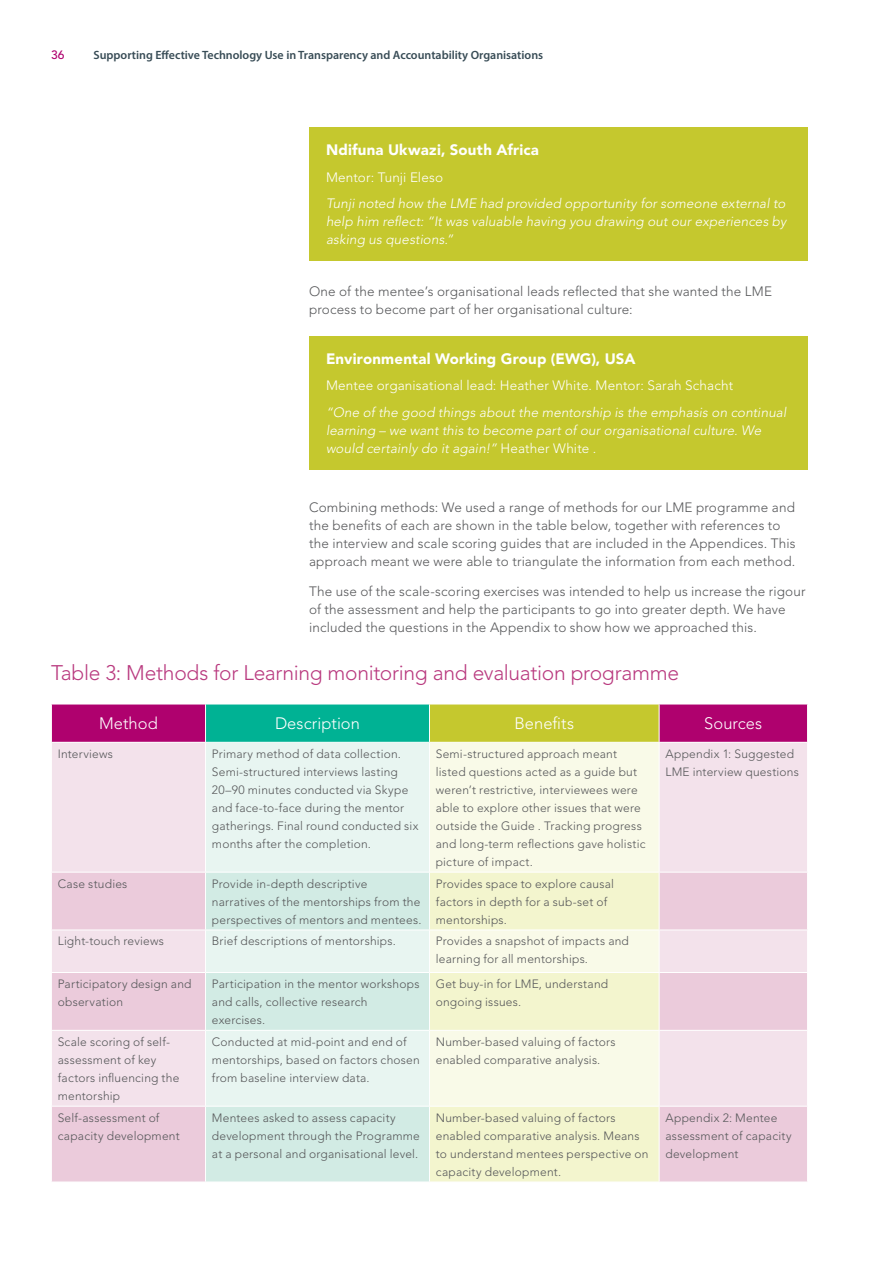
<style>
.page{position:relative;width:893px;height:1263px;background:#fff}
.page>*{position:absolute;margin:0;border:0;box-sizing:border-box;transform-origin:0 0}
.t1{font:300 21px "Avenir LT Std";letter-spacing:-.015em;color:#b93a7f}
.t2{font:300 16.5px "Avenir LT Std";letter-spacing:.005em;color:#fff}
.t3{font:900 15px "Avenir LT Std";letter-spacing:.01em;color:#fff}
.t4{font:300 13.5px/18px "Avenir LT Std";letter-spacing:.01em;color:#57585a}
.t5{font:italic 300 13.5px/18px "Avenir LT Std";letter-spacing:.01em;color:#fff;text-align:justify}
.t6{font:300 13.5px "Avenir LT Std";letter-spacing:.01em;color:#fff}
.t7{font:300 12px/18px "Avenir LT Std";letter-spacing:.015em;color:#57585a}
.t8{font:600 12px "Myriad Pro";color:#384c56}
.t9{font:500 12px "Avenir LT Std";color:#af016e}
.s1{font-style:normal}
</style>
<div class="page">
<div style="left:309px;top:128px;width:499px;height:133px;background:#c5c82e"></div>
<div style="left:309px;top:336px;width:499px;height:134px;background:#c5c82e"></div>
<div style="left:52px;top:705px;width:755px;height:37px;background:#af016e"></div>
<div style="left:206px;top:704px;width:223px;height:38px;background:#00b294"></div>
<div style="left:429px;top:704px;width:230px;height:38px;background:#c5c82e"></div>
<div style="left:52px;top:743px;width:755px;height:129px;background:#f3e2eb"></div>
<div style="left:206px;top:743px;width:223px;height:129px;background:#e8f5f1"></div>
<div style="left:430px;top:743px;width:229px;height:129px;background:#f9fae8"></div>
<svg style="left:52px;top:873px;width:755px;height:308px;fill:#ebcbdb"></svg>
<svg style="left:206px;top:873px;width:223px;height:308px;fill:#d2ebe4"></svg>
<svg style="left:430px;top:873px;width:229px;height:308px;fill:#f3f5ce"></svg>
<hr style="left:206px;top:704px;width:223px;height:1px;background:#fff">
<hr style="left:205px;top:704px;width:1px;height:38px;background:#fff">
<hr style="left:429px;top:704px;width:230px;height:1px;background:#fff">
<hr style="left:429px;top:704px;width:1px;height:38px;background:#fff">
<hr style="left:659px;top:704px;width:1px;height:38px;background:#fff">
<hr style="left:205px;top:743px;width:1px;height:129px;background:#fff">
<hr style="left:429px;top:743px;width:1px;height:129px;background:#fff">
<hr style="left:659px;top:743px;width:1px;height:129px;background:#fff">
<hr style="left:205px;top:872px;width:1px;height:57px;background:#fff">
<hr style="left:429px;top:872px;width:1px;height:57px;background:#fff">
<hr style="left:659px;top:872px;width:1px;height:57px;background:#fff">
<hr style="left:51px;top:929px;width:155px;height:1px;background:#fff">
<hr style="left:206px;top:929px;width:223px;height:1px;background:#fff">
<hr style="left:205px;top:930px;width:1px;height:42px;background:#fff">
<hr style="left:429px;top:929px;width:230px;height:1px;background:#fff">
<hr style="left:429px;top:930px;width:1px;height:42px;background:#fff">
<hr style="left:659px;top:929px;width:149px;height:1px;background:#fff">
<hr style="left:659px;top:930px;width:1px;height:42px;background:#fff">
<hr style="left:51px;top:972px;width:155px;height:1px;background:#fff">
<hr style="left:206px;top:972px;width:223px;height:1px;background:#fff">
<hr style="left:205px;top:973px;width:1px;height:57px;background:#fff">
<hr style="left:429px;top:972px;width:230px;height:1px;background:#fff">
<hr style="left:429px;top:973px;width:1px;height:57px;background:#fff">
<hr style="left:659px;top:972px;width:149px;height:1px;background:#fff">
<hr style="left:659px;top:973px;width:1px;height:57px;background:#fff">
<hr style="left:51px;top:1030px;width:155px;height:1px;background:#fff">
<hr style="left:206px;top:1030px;width:223px;height:1px;background:#fff">
<hr style="left:205px;top:1031px;width:1px;height:75px;background:#fff">
<hr style="left:429px;top:1030px;width:230px;height:1px;background:#fff">
<hr style="left:429px;top:1031px;width:1px;height:75px;background:#fff">
<hr style="left:659px;top:1030px;width:149px;height:1px;background:#fff">
<hr style="left:659px;top:1031px;width:1px;height:75px;background:#fff">
<hr style="left:51px;top:1106px;width:155px;height:1px;background:#fff">
<hr style="left:206px;top:1106px;width:223px;height:1px;background:#fff">
<hr style="left:205px;top:1106px;width:1px;height:75px;background:#fff">
<hr style="left:429px;top:1106px;width:230px;height:1px;background:#fff">
<hr style="left:429px;top:1106px;width:1px;height:75px;background:#fff">
<hr style="left:659px;top:1106px;width:149px;height:1px;background:#fff">
<hr style="left:659px;top:1106px;width:1px;height:75px;background:#fff">
<p class="t9" style="left:51px;top:48px;width:15px">36</p>
<p class="t8" style="left:94px;top:48px;width:451px">Supporting Effective Technology Use in Transparency and Accountability Organisations</p>
<p class="t3" style="left:326px;top:141px;width:214px">Ndifuna Ukwazi, South Africa</p>
<p class="t6" style="left:326px;top:169px;width:119px">Mentor: Tunji Eleso</p>
<p class="t5" style="left:326px;top:195px;width:462px">Tunji noted how the LME had provided opportunity for someone external to help him reflect: “It was valuable having you drawing out our experiences by asking us questions.”</p>
<p class="t4" style="left:309px;top:282px;width:464px">One of the mentee’s organisational leads reflected that she wanted the LME process to become part of her organisational culture:</p>
<p class="t3" style="left:326px;top:349px;width:311px">Environmental Working Group (EWG), USA</p>
<p class="t6" style="left:326px;top:378px;width:409px">Mentee organisational lead: Heather White. Mentor: Sarah Schacht</p>
<p class="t5" style="left:326px;top:403px;width:462px;text-align:left">“One of the good things about the mentorship is the emphasis on continual learning – we want this to become part of our organisational culture. We would certainly do it again!” <span class="s1">Heather White .</span></p>
<p class="t4" style="left:309px;top:498px;width:488px">Combining methods: We used a range of methods for our LME programme and the benefits of each are shown in the table below, together with references to the interview and scale scoring guides that are included in the Appendices. This approach meant we were able to triangulate the information from each method.</p>
<p class="t4" style="left:309px;top:582px;width:498px">The use of the scale-scoring exercises was intended to help us increase the rigour of the assessment and help the participants to go into greater depth. We have included the questions in the Appendix to show how we approached this.</p>
<h1 class="t1" style="left:51px;top:660px;width:630px">Table 3: Methods for Learning monitoring and evaluation programme</h1>
<h2 class="t2" style="left:99px;top:714px;width:60px">Method</h2>
<h2 class="t2" style="left:275px;top:714px;width:86px">Description</h2>
<h2 class="t2" style="left:514px;top:714px;width:61px">Benefits</h2>
<h2 class="t2" style="left:704px;top:714px;width:60px">Sources</h2>
<p class="t7" style="left:58px;top:745px;width:57px">Interviews</p>
<p class="t7" style="left:212px;top:745px;width:208px">Primary method of data collection.<br>Semi-structured interviews lasting 20–90 minutes conducted via Skype and face-to-face during the mentor gatherings. Final round conducted six months after the completion.</p>
<p class="t7" style="left:436px;top:745px;width:211px">Semi-structured approach meant listed questions acted as a guide but weren’t restrictive, interviewees were able to explore other issues that were outside the Guide . Tracking progress and long-term reflections gave holistic picture of impact.</p>
<p class="t7" style="left:665px;top:745px;width:135px">Appendix 1: Suggested<br>LME interview questions</p>
<p class="t7" style="left:58px;top:874px;width:71px">Case studies</p>
<p class="t7" style="left:212px;top:874px;width:211px">Provide in-depth descriptive narratives of the mentorships from the perspectives of mentors and mentees.</p>
<p class="t7" style="left:436px;top:874px;width:180px">Provides space to explore causal factors in depth for a sub-set of mentorships.</p>
<p class="t7" style="left:58px;top:932px;width:108px">Light-touch reviews</p>
<p class="t7" style="left:212px;top:932px;width:185px">Brief descriptions of mentorships.</p>
<p class="t7" style="left:436px;top:932px;width:195px">Provides a snapshot of impacts and learning for all mentorships.</p>
<p class="t7" style="left:58px;top:975px;width:135px">Participatory design and observation</p>
<p class="t7" style="left:212px;top:975px;width:209px">Participation in the mentor workshops and calls, collective research exercises.</p>
<p class="t7" style="left:436px;top:975px;width:174px">Get buy-in for LME, understand ongoing issues.</p>
<p class="t7" style="left:58px;top:1033px;width:123px">Scale scoring of self&shy;assessment of key factors influencing the mentorship</p>
<p class="t7" style="left:212px;top:1033px;width:209px">Conducted at mid-point and end of mentorships, based on factors chosen from baseline interview data.</p>
<p class="t7" style="left:436px;top:1033px;width:181px">Number-based valuing of factors enabled comparative analysis.</p>
<p class="t7" style="left:58px;top:1108px;width:124px">Self-assessment of capacity development</p>
<p class="t7" style="left:212px;top:1108px;width:210px">Mentees asked to assess capacity development through the Programme at a personal and organisational level.</p>
<p class="t7" style="left:436px;top:1108px;width:214px">Number-based valuing of factors enabled comparative analysis. Means to understand mentees perspective on capacity development.</p>
<p class="t7" style="left:665px;top:1108px;width:128px">Appendix 2: Mentee assessment of capacity development</p>
</div>
